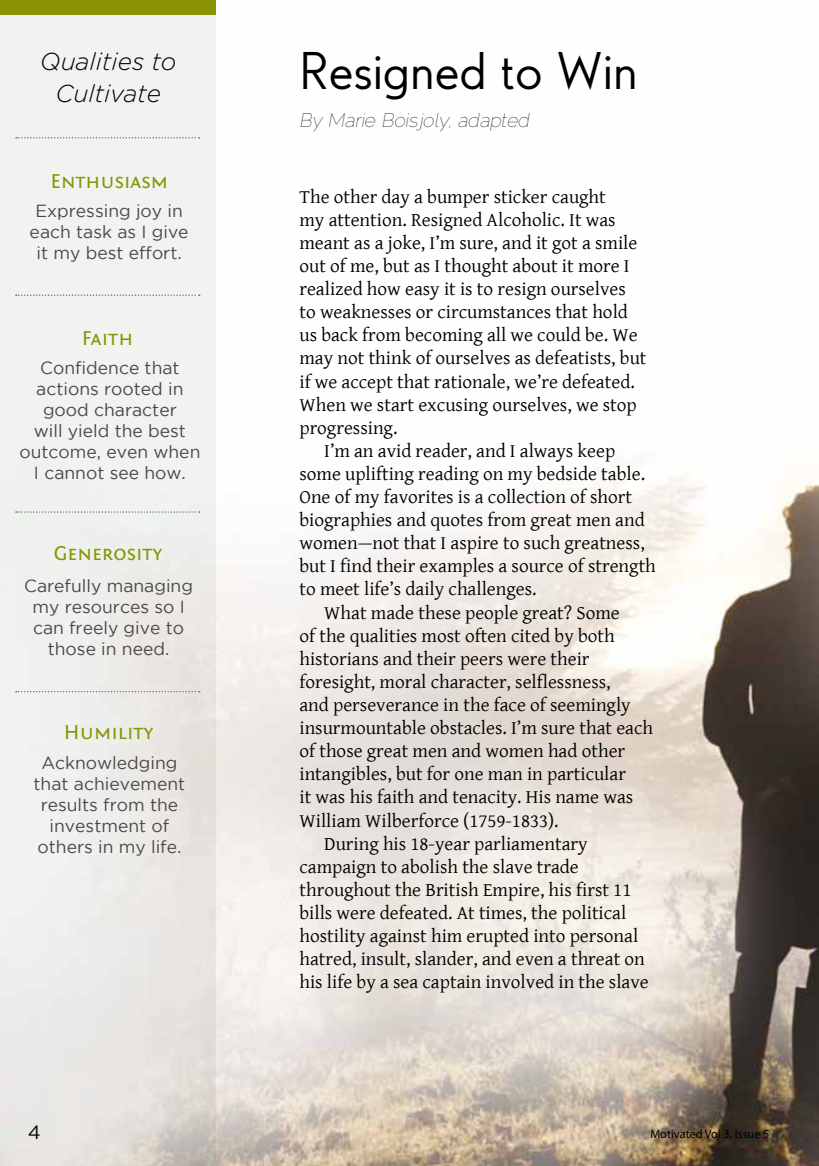
<style>
.page{position:relative;width:819px;height:1166px;background:#fff}
.page>*{position:absolute;margin:0;border:0;box-sizing:border-box;transform-origin:0 0}
.t1{font:45.5px "Edelsans";color:#000}
.t2{font:italic 300 24.5px/31.5px "Gotham Rounded";color:#000;text-align:center}
.t3{font:21px "Fontin Sans Small Caps";color:#899303}
.t4{font:19.25px "Gentium Basic";color:#000}
.t5{font:italic 100 19.25px "Raleway";color:#000}
.t6{font:19.25px "Gotham";color:#000}
.t7{font:17.5px/21px "Gotham";color:#494948;text-align:center}
.t8{font:12.25px "Myriad Pro";color:#000}
</style>
<div class="page">
<img style="left:215px;top:0;width:604px;height:1166px">
<div style="left:0;top:0;width:215px;height:1166px;background:linear-gradient(to bottom,#f4f7f5,#e6e5e0)"></div>
<svg style="left:16px;top:137px;width:184px;height:2px"></svg>
<svg style="left:16px;top:294px;width:184px;height:2px"></svg>
<svg style="left:16px;top:511px;width:184px;height:2px"></svg>
<svg style="left:16px;top:691px;width:184px;height:1px"></svg>
<div style="left:0;top:0;width:215px;height:15px;background:#899303"></div>
<p class="t2" style="left:40px;top:45px;width:138px">Qualities to<br>Cultivate</p>
<p class="t3" style="left:50px;top:169px;width:119px">Enthusiasm</p>
<p class="t7" style="left:30px;top:200px;width:160px">Expressing joy in each task as I give it my best effort.</p>
<p class="t3" style="left:82px;top:326px;width:53px">Faith</p>
<p class="t7" style="left:19px;top:357px;width:183px">Confidence that actions rooted in good character<br>will yield the best outcome, even when<br>I cannot see how.</p>
<p class="t3" style="left:54px;top:542px;width:110px">Generosity</p>
<p class="t7" style="left:24px;top:575px;width:170px">Carefully managing my resources so I can freely give to those in need.</p>
<p class="t3" style="left:64px;top:720px;width:91px">Humility</p>
<p class="t7" style="left:34px;top:752px;width:153px">Acknowledging that achievement results from the investment of others in my life.</p>
<h1 class="t1" style="left:299px;top:43px;width:339px">Resigned to Win</h1>
<p class="t5" style="left:299px;top:109px;width:235px">By Marie Boisjoly, adapted</p>
<p class="t4" style="left:299px;top:182px;width:308px">The other day a bumper sticker caught</p>
<p class="t4" style="left:299px;top:205px;width:318px">my attention. Resigned Alcoholic. It was</p>
<p class="t4" style="left:299px;top:228px;width:339px">meant as a joke, I’m sure, and it got a smile</p>
<p class="t4" style="left:299px;top:252px;width:332px">out of me, but as I thought about it more I</p>
<p class="t4" style="left:299px;top:275px;width:328px">realized how easy it is to resign ourselves</p>
<p class="t4" style="left:299px;top:298px;width:330px">to weaknesses or circumstances that hold</p>
<p class="t4" style="left:299px;top:321px;width:339px">us back from becoming all we could be. We</p>
<p class="t4" style="left:299px;top:344px;width:348px">may not think of ourselves as defeatists, but</p>
<p class="t4" style="left:299px;top:367px;width:337px">if we accept that rationale, we’re defeated.</p>
<p class="t4" style="left:299px;top:390px;width:339px">When we start excusing ourselves, we stop</p>
<p class="t4" style="left:299px;top:413px;width:99px">progressing.</p>
<p class="t4" style="left:324px;top:436px;width:292px">I’m an avid reader, and I always keep</p>
<p class="t4" style="left:299px;top:459px;width:347px">some uplifting reading on my bedside table.</p>
<p class="t4" style="left:299px;top:483px;width:334px">One of my favorites is a collection of short</p>
<p class="t4" style="left:299px;top:506px;width:347px">biographies and quotes from great men and</p>
<p class="t4" style="left:299px;top:529px;width:347px">women—not that I aspire to such greatness,</p>
<p class="t4" style="left:299px;top:552px;width:358px">but I find their examples a source of strength</p>
<p class="t4" style="left:299px;top:575px;width:238px">to meet life’s daily challenges.</p>
<p class="t4" style="left:324px;top:598px;width:297px">What made these people great? Some</p>
<p class="t4" style="left:299px;top:621px;width:317px">of the qualities most often cited by both</p>
<p class="t4" style="left:299px;top:644px;width:291px">historians and their peers were their</p>
<p class="t4" style="left:299px;top:667px;width:312px">foresight, moral character, selflessness,</p>
<p class="t4" style="left:299px;top:690px;width:333px">and perseverance in the face of seemingly</p>
<p class="t4" style="left:299px;top:714px;width:355px">insurmountable obstacles. I’m sure that each</p>
<p class="t4" style="left:299px;top:737px;width:327px">of those great men and women had other</p>
<p class="t4" style="left:299px;top:760px;width:328px">intangibles, but for one man in particular</p>
<p class="t4" style="left:299px;top:783px;width:335px">it was his faith and tenacity. His name was</p>
<p class="t4" style="left:299px;top:806px;width:261px">William Wilberforce (1759-1833).</p>
<p class="t4" style="left:324px;top:829px;width:265px">During his 18-year parliamentary</p>
<p class="t4" style="left:299px;top:852px;width:281px">campaign to abolish the slave trade</p>
<p class="t4" style="left:299px;top:875px;width:333px">throughout the British Empire, his first 11</p>
<p class="t4" style="left:299px;top:898px;width:328px">bills were defeated. At times, the political</p>
<p class="t4" style="left:299px;top:921px;width:340px">hostility against him erupted into personal</p>
<p class="t4" style="left:299px;top:945px;width:347px">hatred, insult, slander, and even a threat on</p>
<p class="t4" style="left:299px;top:968px;width:351px">his life by a sea captain involved in the slave</p>
<p class="t6" style="left:28px;top:1121px;width:14px">4</p>
<p class="t8" style="left:650px;top:1126px;width:120px">Motivated Vol 3, Issue 5</p>
</div>
